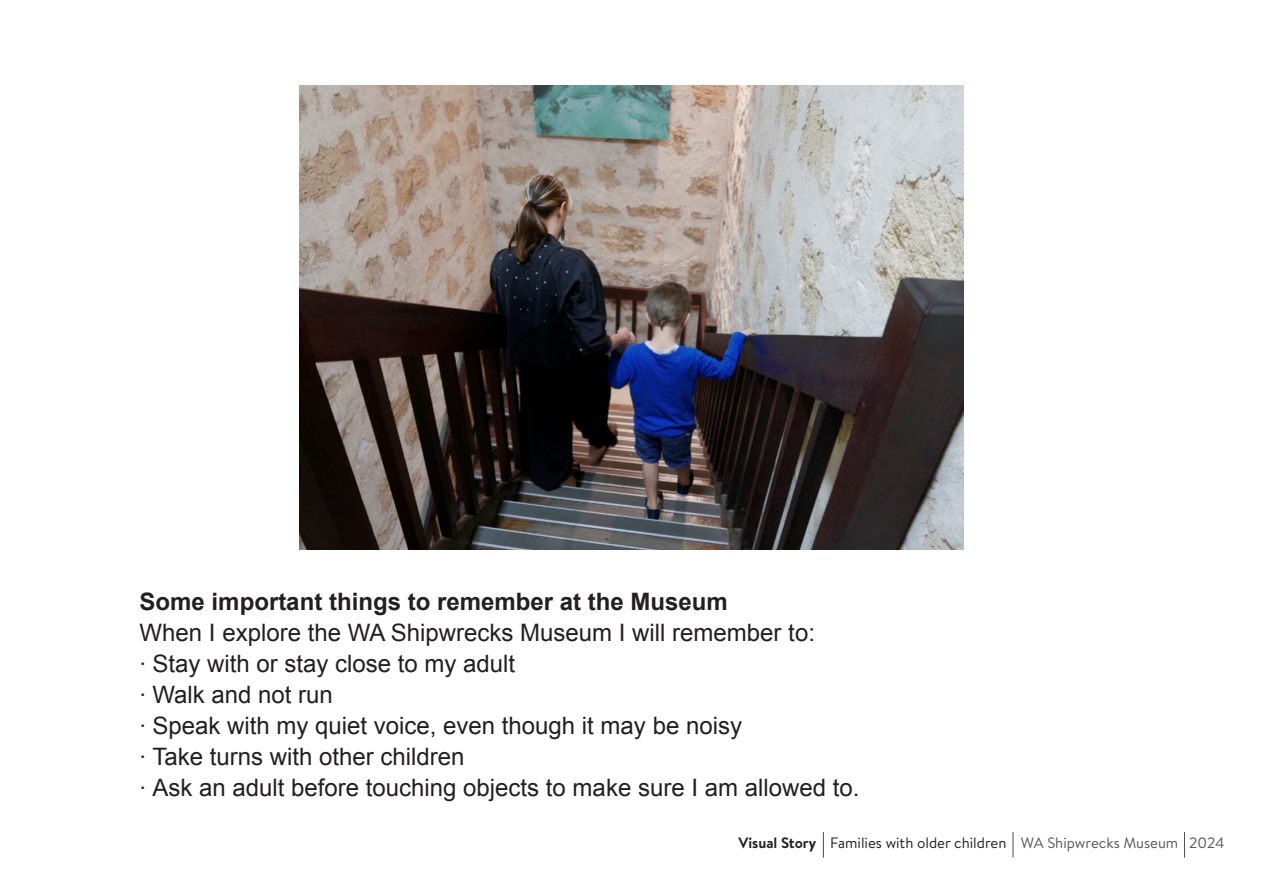
<style>
.page{position:relative;width:1263px;height:893px;background:#fff}
.page>*{position:absolute;margin:0;border:0;box-sizing:border-box;transform-origin:0 0}
.t1{font:24px "Arial";color:#231f20}
.t2{font:700 24px "Arial";color:#231f20}
.t3{font:15px "Brandon Text";color:#231f20}
.s1{font-weight:700}
.s2{color:#57585a}
</style>
<div class="page">
<svg style="left:823px;top:832px;width:1px;height:26px"></svg>
<svg style="left:1013px;top:832px;width:1px;height:26px"></svg>
<svg style="left:1184px;top:832px;width:1px;height:26px"></svg>
<img style="left:300px;top:85px;width:663px;height:465px">
<p class="t2" style="left:140px;top:586px;width:590px">Some important things to remember at the Museum</p>
<p class="t1" style="left:140px;top:619px;width:677px">When I explore the WA Shipwrecks Museum I will remember to:</p>
<p class="t1" style="left:140px;top:650px;width:377px">· Stay with or stay close to my adult</p>
<p class="t1" style="left:140px;top:681px;width:195px">· Walk and not run</p>
<p class="t1" style="left:140px;top:712px;width:604px">· Speak with my quiet voice, even though it may be noisy</p>
<p class="t1" style="left:140px;top:743px;width:326px">· Take turns with other children</p>
<p class="t1" style="left:140px;top:774px;width:721px">· Ask an adult before touching objects to make sure I am allowed to.</p>
<p class="t3" style="left:738px;top:833px;width:488px"><span class="s1">Visual Story</span> Families with older children <span class="s2">WA Shipwrecks Museum 2024</span></p>
</div>
